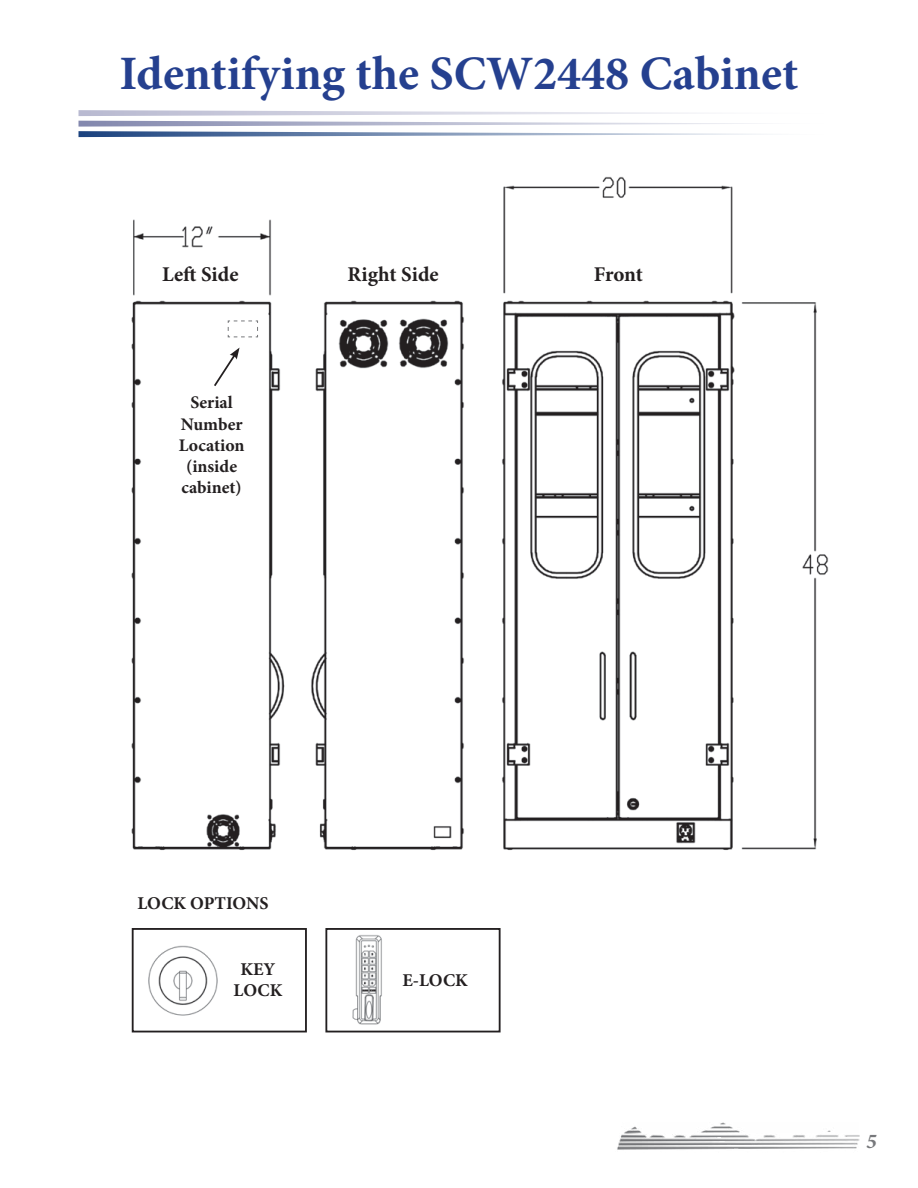
<style>
.page{position:relative;width:918px;height:1188px;background:#fff}
.page>*{position:absolute;margin:0;border:0;box-sizing:border-box;transform-origin:0 0}
.t1{font:700 48px "Minion Pro";color:#25408f}
.t2{font:700 21px "Minion Pro";color:#231f20}
.t3{font:italic 700 21px "Minion Pro";color:#77787b}
.t4{font:700 18px/21.6px "Minion Pro";color:#231f20;text-align:center}
.t5{font:700 17.7px/21.3px "Minion Pro";color:#231f20;text-align:center}
</style>
<div class="page">
<img style="left:131px;top:176px;width:698px;height:674px">
<svg style="left:79px;top:110px;width:682px;height:27px"></svg>
<svg style="left:212px;top:348px;width:28px;height:40px"></svg>
<svg style="left:227px;top:320px;width:31px;height:18px"></svg>
<img style="left:148px;top:945px;width:70px;height:71px">
<img style="left:352px;top:935px;width:30px;height:90px">
<div style="left:132px;top:928px;width:175px;height:104px;border:2px solid #231f20"></div>
<div style="left:325px;top:928px;width:176px;height:104px;border:2px solid #231f20"></div>
<img style="left:617px;top:1122px;width:243px;height:28px">
<h1 class="t1" style="left:119px;top:40px;width:681px">Identifying the SCW2448 Cabinet</h1>
<p class="t2" style="left:162px;top:259px;width:78px">Left Side</p>
<p class="t2" style="left:347px;top:259px;width:93px">Right Side</p>
<p class="t2" style="left:594px;top:259px;width:51px">Front</p>
<p class="t5" style="left:179px;top:392px;width:67px">Serial<br>Number<br>Location (inside cabinet)</p>
<p class="t4" style="left:137px;top:892px;width:133px">LOCK OPTIONS</p>
<p class="t4" style="left:234px;top:958px;width:50px">KEY<br>LOCK</p>
<p class="t4" style="left:402px;top:969px;width:67px">E-LOCK</p>
<p class="t3" style="left:866px;top:1126px;width:12px">5</p>
</div>
